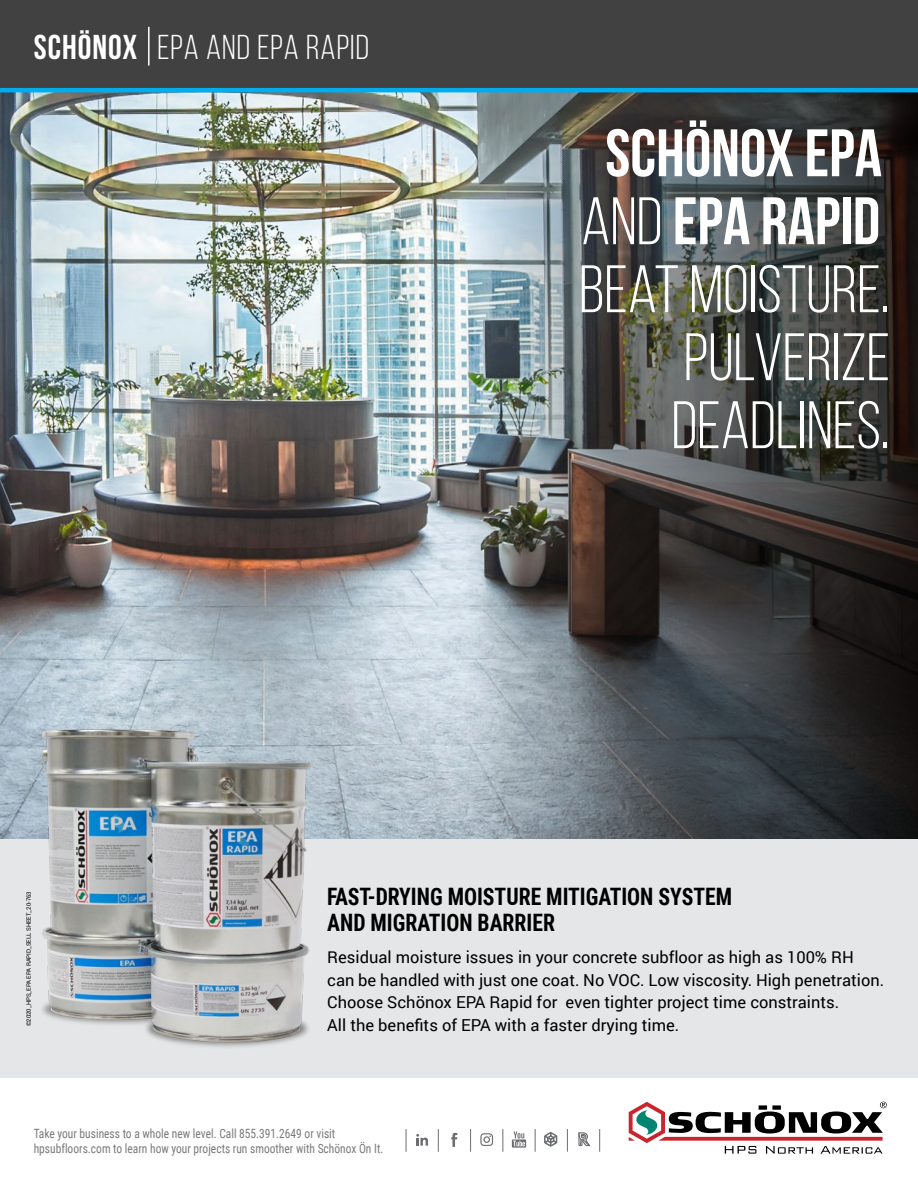
<style>
.page{position:relative;width:918px;height:1188px;background:#fff}
.page>*{position:absolute;margin:0;border:0;box-sizing:border-box;transform-origin:0 0}
.t1{font:67.05px/67.9px "Bebas Neue";color:#fff;text-align:right}
.t2{font:34.5px "Bebas Neue";letter-spacing:.03em;color:#fff}
.t3{font:700 condensed 24px/26.2px "Roboto Extra";color:#000}
.t4{font:16.5px/22.5px "Roboto";color:#000}
.t5{font:extra-condensed 12.75px/15.3px "Roboto";color:#797a7d}
.t6{font:6px "Roboto";color:#000}
.s1{font-weight:700}
</style>
<div class="page">
<img style="left:0;top:92px;width:463px;height:747px">
<img style="left:463px;top:92px;width:455px;height:747px">
<div style="left:0;top:839px;width:918px;height:239px;background:#e5e6e7"></div>
<img style="left:0;top:692px;width:350px;height:355px">
<div style="left:0;top:0;width:918px;height:89px;background:#424142"></div>
<hr style="left:0;top:88px;width:918px;height:4px;background:#00aeef">
<hr style="left:148px;top:27px;width:2px;height:39px;background:#fff">
<svg style="left:629px;top:1102px;width:258px;height:52px"></svg>
<svg style="left:416px;top:1134px;width:12px;height:12px"></svg>
<svg style="left:451px;top:1133px;width:6px;height:14px"></svg>
<svg style="left:480px;top:1133px;width:13px;height:13px"></svg>
<svg style="left:512px;top:1132px;width:14px;height:16px"></svg>
<svg style="left:406px;top:1129px;width:1px;height:23px"></svg>
<svg style="left:438px;top:1129px;width:1px;height:23px"></svg>
<svg style="left:470px;top:1129px;width:1px;height:23px"></svg>
<svg style="left:503px;top:1129px;width:1px;height:23px"></svg>
<svg style="left:535px;top:1129px;width:1px;height:23px"></svg>
<svg style="left:544px;top:1132px;width:14px;height:15px"></svg>
<svg style="left:567px;top:1129px;width:1px;height:23px"></svg>
<svg style="left:599px;top:1129px;width:1px;height:23px"></svg>
<svg style="left:578px;top:1132px;width:13px;height:14px"></svg>
<h2 class="t2" style="left:34px;top:29px;width:337px"><span class="s1">SCHÖNOX</span> EPA AND EPA RAPID</h2>
<h1 class="t1" style="left:579px;top:119px;width:313px"><span class="s1">SCHÖNOX EPA<br></span>AND <span class="s1">EPA RAPID<br></span>BEAT MOISTURE.<br>PULVERIZE<br>DEADLINES.</h1>
<p class="t6" style="left:24px;top:1026px;width:137px;rotate:-90deg">©2020_HPS_EPA EPA RAPID_SELL SHEET_20-763</p>
<h3 class="t3" style="left:327px;top:883px;width:406px">FAST-DRYING MOISTURE MITIGATION SYSTEM<br>AND MIGRATION BARRIER</h3>
<p class="t4" style="left:327px;top:946px;width:559px">Residual moisture issues in your concrete subfloor as high as 100% RH can be handled with just one coat. No VOC. Low viscosity. High penetration.<br>Choose Schönox EPA Rapid for even tighter project time constraints.<br>All the benefits of EPA with a faster drying time.</p>
<p class="t5" style="left:34px;top:1126px;width:351px">Take your business to a whole new level. Call 855.391.2649 or visit hpsubfloors.com to learn how your projects run smoother with Schönox Ön It.</p>
</div>
